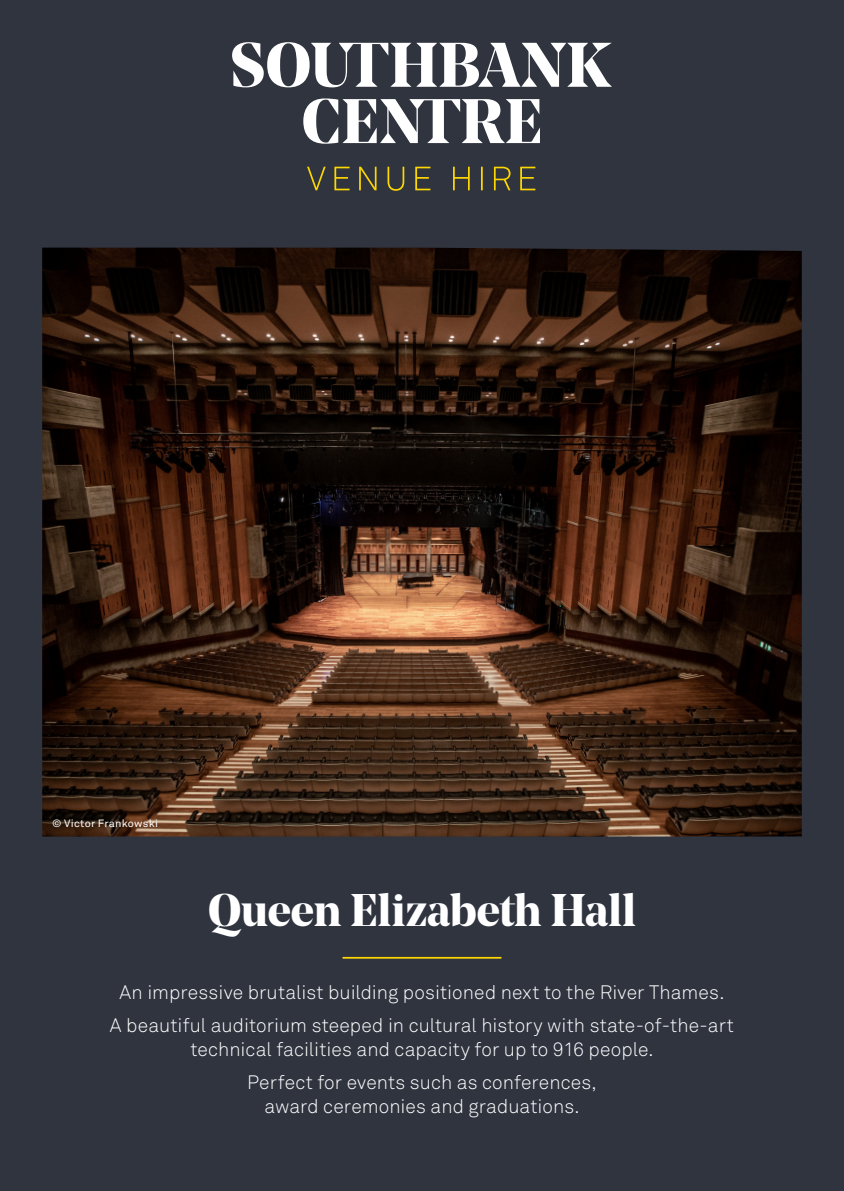
<style>
.page{position:relative;width:844px;height:1191px;background:#fff}
.page>*{position:absolute;margin:0;border:0;box-sizing:border-box;transform-origin:0 0}
._01_Venue_Name{font:700 45.5px "SC Noe";letter-spacing:-.005em;color:#fff}
._02_Intro{font:19.25px/24.5px "SBC Akkurat Light Pro";letter-spacing:.005em;color:#fff;text-align:center}
._04_Body_Copy{font:10.5px "SBC Akkurat Pro";letter-spacing:.02em;color:#fff;scale:1.04 1}
</style>
<div class="page">
<div style="left:0;top:0;width:843px;height:1191px;background:#2f343f"></div>
<svg style="left:232px;top:42px;width:379px;height:102px"></svg>
<svg style="left:307px;top:167px;width:228px;height:24px"></svg>
<img style="left:42px;top:248px;width:759px;height:588px">
<hr style="left:342px;top:957px;width:159px;height:1px;background:#fed702">
<p class="_04_Body_Copy" style="left:52px;top:817px;width:103px">© Victor Frankowski</p>
<p class="_01_Venue_Name" style="left:208px;top:881px;width:429px">Queen Elizabeth Hall</p>
<p class="_02_Intro" style="left:119px;top:980px;width:606px">An impressive brutalist building positioned next to the River Thames.</p>
<p class="_02_Intro" style="left:110px;top:1013px;width:625px">A beautiful auditorium steeped in cultural history with state-of-the-art technical facilities and capacity for up to 916 people.</p>
<p class="_02_Intro" style="left:247px;top:1070px;width:351px">Perfect for events such as conferences, award ceremonies and graduations.</p>
</div>
